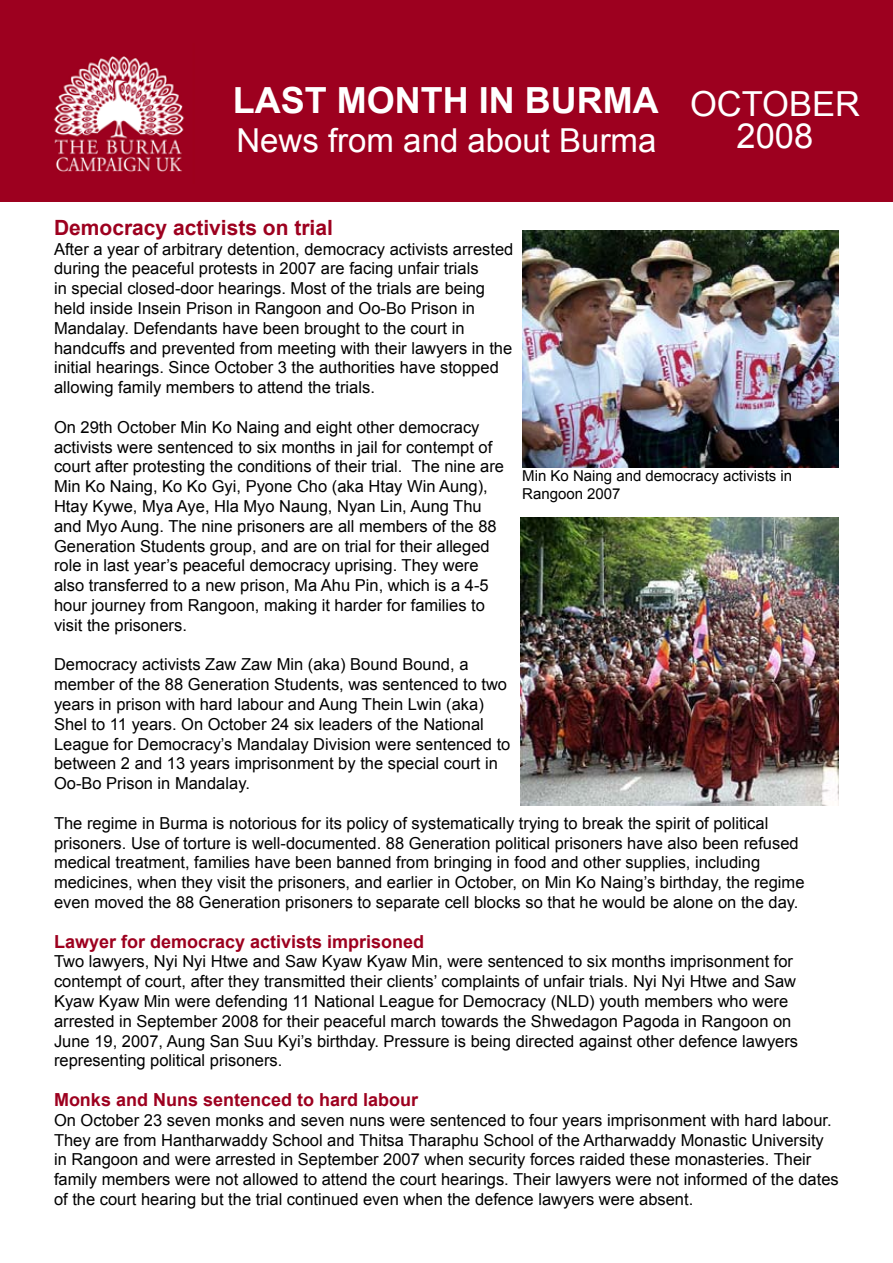
<style>
.page{position:relative;width:893px;height:1263px;background:#fff}
.page>*{position:absolute;margin:0;border:0;box-sizing:border-box;transform-origin:0 0}
.t1{font:700 36px "Arial";color:#fff}
.t2{font:34.5px/31.5px "Arial";color:#fff;text-align:center}
.t3{font:33px "Arial";color:#fff}
.t4{font:700 21px "Arial";color:#9d001f}
.t5{font:700 18px "Arial";color:#9d001f}
.t6{font:16.5px/19.8px "Arial";color:#000}
.t7{font:15px/18px "Arial";color:#000}
</style>
<div class="page">
<div style="left:1px;top:1px;width:891px;height:200px;background:#9d001f"></div>
<div style="left:0;top:0;width:893px;height:202px;border:2px solid #9d001f"></div>
<img style="left:53px;top:56px;width:132px;height:116px">
<img style="left:522px;top:231px;width:316px;height:237px">
<img style="left:520px;top:518px;width:319px;height:287px">
<h1 class="t1" style="left:233px;top:80px;width:427px">LAST MONTH IN BURMA</h1>
<h3 class="t3" style="left:236px;top:122px;width:421px">News from and about Burma</h3>
<h2 class="t2" style="left:690px;top:88px;width:171px">OCTOBER<br>2008</h2>
<p class="t4" style="left:54px;top:216px;width:280px">Democracy activists on trial</p>
<p class="t6" style="left:54px;top:239px;width:461px">After a year of arbitrary detention, democracy activists arrested during the peaceful protests in 2007 are facing unfair trials<br>in special closed-door hearings. Most of the trials are being held inside Insein Prison in Rangoon and Oo-Bo Prison in Mandalay. Defendants have been brought to the court in handcuffs and prevented from meeting with their lawyers in the initial hearings. Since October 3 the authorities have stopped allowing family members to attend the trials.</p>
<p class="t6" style="left:54px;top:417px;width:452px">On 29th October Min Ko Naing and eight other democracy activists were sentenced to six months in jail for contempt of court after protesting the conditions of their trial. The nine are Min Ko Naing, Ko Ko Gyi, Pyone Cho (aka Htay Win Aung), Htay Kywe, Mya Aye, Hla Myo Naung, Nyan Lin, Aung Thu and Myo Aung. The nine prisoners are all members of the 88<br>Generation Students group, and are on trial for their alleged role in last year’s peaceful democracy uprising. They were also transferred to a new prison, Ma Ahu Pin, which is a 4-5 hour journey from Rangoon, making it harder for families to visit the prisoners.</p>
<p class="t6" style="left:54px;top:655px;width:458px">Democracy activists Zaw Zaw Min (aka) Bound Bound, a member of the 88 Generation Students, was sentenced to two years in prison with hard labour and Aung Thein Lwin (aka)<br>Shel to 11 years. On October 24 six leaders of the National League for Democracy’s Mandalay Division were sentenced to between 2 and 13 years imprisonment by the special court in Oo-Bo Prison in Mandalay.</p>
<p class="t6" style="left:54px;top:813px;width:752px">The regime in Burma is notorious for its policy of systematically trying to break the spirit of political prisoners. Use of torture is well-documented. 88 Generation political prisoners have also been refused medical treatment, families have been banned from bringing in food and other supplies, including medicines, when they visit the prisoners, and earlier in October, on Min Ko Naing’s birthday, the regime even moved the 88 Generation prisoners to separate cell blocks so that he would be alone on the day.</p>
<p class="t5" style="left:54px;top:931px;width:372px">Lawyer for democracy activists imprisoned</p>
<p class="t6" style="left:54px;top:952px;width:746px">Two lawyers, Nyi Nyi Htwe and Saw Kyaw Kyaw Min, were sentenced to six months imprisonment for contempt of court, after they transmitted their clients’ complaints of unfair trials. Nyi Nyi Htwe and Saw Kyaw Kyaw Min were defending 11 National League for Democracy (NLD) youth members who were arrested in September 2008 for their peaceful march towards the Shwedagon Pagoda in Rangoon on June 19, 2007, Aung San Suu Kyi’s birthday. Pressure is being directed against other defence lawyers representing political prisoners.</p>
<p class="t5" style="left:54px;top:1089px;width:366px">Monks and Nuns sentenced to hard labour</p>
<p class="t6" style="left:54px;top:1110px;width:786px">On October 23 seven monks and seven nuns were sentenced to four years imprisonment with hard labour.<br>They are from Hantharwaddy School and Thitsa Tharaphu School of the Artharwaddy Monastic University in Rangoon and were arrested in September 2007 when security forces raided these monasteries. Their family members were not allowed to attend the court hearings. Their lawyers were not informed of the dates of the court hearing but the trial continued even when the defence lawyers were absent.</p>
<p class="t7" style="left:522px;top:467px;width:272px">Min Ko Naing and democracy activists in<br>Rangoon 2007</p>
</div>
